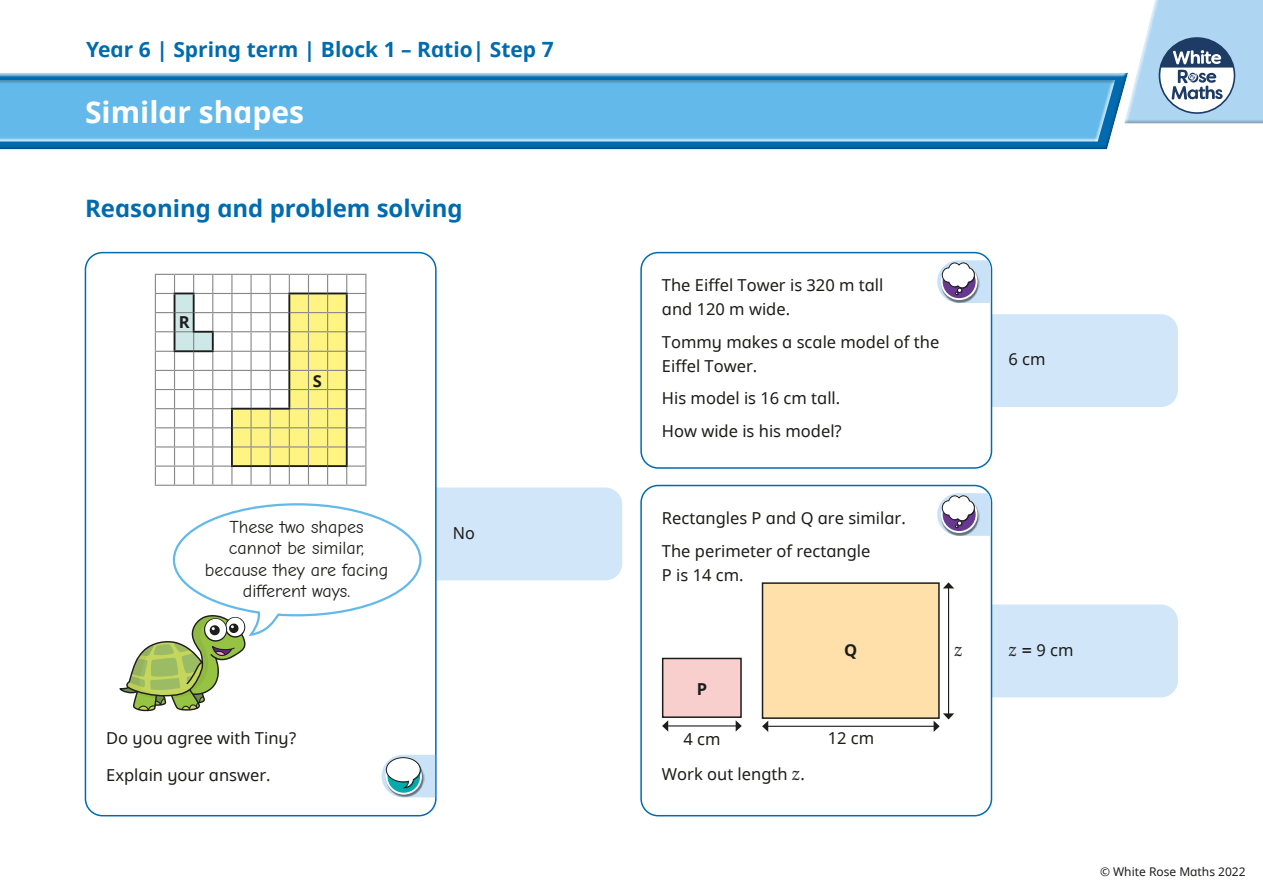
<style>
.page{position:relative;width:1263px;height:893px;background:#fff}
.page>*{position:absolute;margin:0;border:0;box-sizing:border-box;transform-origin:0 0}
.t1{font:30px "White Rose Noto bold";color:#fff}
.t2{font:24px "White Rose Noto bold";color:#006baf}
.t3{font:21px "White Rose Noto bold";color:#006baf}
.t4{font:18px/21.6px "WR Comic Neue";color:#1d1d1b;text-align:center}
.t5{font:italic 18px "Lora";color:#1d1d1b}
.t6{font:16.5px/24px "White Rose Noto regular";color:#1d1d1b}
.t7{font:16.5px "White Rose Noto bold";color:#1d1d1b}
.t8{font:12px "White Rose Noto regular";color:#1d1d1b}
.s1{font-family:"Lora";font-style:italic;font-size:18px}
</style>
<div class="page">
<div style="left:0;top:71px;width:1129px;height:81px;background:#1d1d1b;opacity:.27"></div>
<div style="left:1123px;top:0;width:140px;height:125px;background:#dce1e5"></div>
<div style="left:0;top:78px;width:1115px;height:65px;background:#1d1d1b;opacity:.27"></div>
<svg style="left:1124px;top:0;width:139px;height:123px;background:#afcce2"></svg>
<div style="left:400px;top:487px;width:222px;height:93px;background:#d1e6f8;border-radius:17px"></div>
<div style="left:956px;top:314px;width:222px;height:93px;background:#d1e6f8;border-radius:17px"></div>
<div style="left:956px;top:604px;width:222px;height:93px;background:#d1e6f8;border-radius:17px"></div>
<div style="left:85px;top:253px;width:351px;height:563px;background:#fff;border-radius:17px"></div>
<div style="left:85px;top:252px;width:352px;height:564px;border:2px solid #006baf;border-radius:17px"></div>
<div style="left:641px;top:253px;width:350px;height:215px;background:#fff;border-radius:17px"></div>
<div style="left:640px;top:252px;width:352px;height:217px;border:2px solid #006baf;border-radius:17px"></div>
<div style="left:641px;top:485px;width:350px;height:331px;background:#fff;border-radius:17px"></div>
<div style="left:640px;top:485px;width:352px;height:331px;border:2px solid #006baf;border-radius:17px"></div>
<svg style="left:382px;top:755px;width:53px;height:42px"></svg>
<svg style="left:119px;top:503px;width:303px;height:209px"></svg>
<svg style="left:937px;top:260px;width:54px;height:43px"></svg>
<svg style="left:937px;top:493px;width:54px;height:43px"></svg>
<svg style="left:155px;top:274px;width:211px;height:212px"></svg>
<hr style="left:270px;top:408px;width:20px;height:2px;background:#1d1d1b">
<div style="left:663px;top:658px;width:78px;height:59px;background:#f9cfcd"></div>
<div style="left:662px;top:658px;width:80px;height:60px;border:2px solid #1d1d1b"></div>
<hr style="left:667px;top:725px;width:69px;height:1px;background:#1d1d1b">
<svg style="left:662px;top:720px;width:6px;height:12px"></svg>
<svg style="left:736px;top:720px;width:6px;height:12px"></svg>
<div style="left:762px;top:583px;width:177px;height:135px;background:#ffe0aa"></div>
<div style="left:762px;top:582px;width:178px;height:137px;border:2px solid #1d1d1b"></div>
<hr style="left:767px;top:726px;width:167px;height:1px;background:#1d1d1b">
<svg style="left:762px;top:721px;width:6px;height:11px"></svg>
<hr style="left:948px;top:588px;width:1px;height:126px;background:#1d1d1b">
<svg style="left:933px;top:713px;width:21px;height:19px"></svg>
<svg style="left:943px;top:582px;width:11px;height:6px"></svg>
<p class="t3" style="left:86px;top:35px;width:469px">Year 6 | Spring term | Block 1 – Ratio| Step 7</p>
<h1 class="t1" style="left:85px;top:91px;width:221px">Similar shapes</h1>
<h2 class="t2" style="left:85px;top:191px;width:379px">Reasoning and problem solving</h2>
<p class="t7" style="left:179px;top:310px;width:12px">R</p>
<p class="t7" style="left:313px;top:369px;width:11px">S</p>
<p class="t4" style="left:205px;top:515px;width:185px">These two shapes cannot be similar, because they are facing different ways.</p>
<p class="t6" style="left:106px;top:726px;width:191px">Do you agree with Tiny?</p>
<p class="t6" style="left:106px;top:762px;width:166px">Explain your answer.</p>
<p class="t6" style="left:453px;top:520px;width:24px">No</p>
<p class="t6" style="left:662px;top:273px;width:223px">The Eiffel Tower is 320 m tall and 120 m wide.</p>
<p class="t6" style="left:662px;top:329px;width:279px">Tommy makes a scale model of the<br>Eiffel Tower.</p>
<p class="t6" style="left:662px;top:382px;width:181px;line-height:32.5px">His model is 16 cm tall.<br>How wide is his model?</p>
<p class="t6" style="left:662px;top:501px;width:245px;line-height:32.5px">Rectangles P and Q are similar.<br>The perimeter of rectangle</p>
<p class="t6" style="left:662px;top:562px;width:83px">P is 14 cm.</p>
<p class="t7" style="left:697px;top:677px;width:12px">P</p>
<p class="t6" style="left:683px;top:726px;width:39px">4 cm</p>
<p class="t6" style="left:662px;top:762px;width:144px">Work out length <span class="s1">z</span>.</p>
<p class="t7" style="left:844px;top:638px;width:15px">Q</p>
<p class="t5" style="left:954px;top:637px;width:10px">z</p>
<p class="t6" style="left:828px;top:726px;width:48px">12 cm</p>
<p class="t6" style="left:1008px;top:347px;width:39px">6 cm</p>
<p class="t6" style="left:1008px;top:638px;width:67px"><span class="s1">z</span> = 9 cm</p>
<p class="t8" style="left:1100px;top:863px;width:147px">© White Rose Maths 2022</p>
</div>
